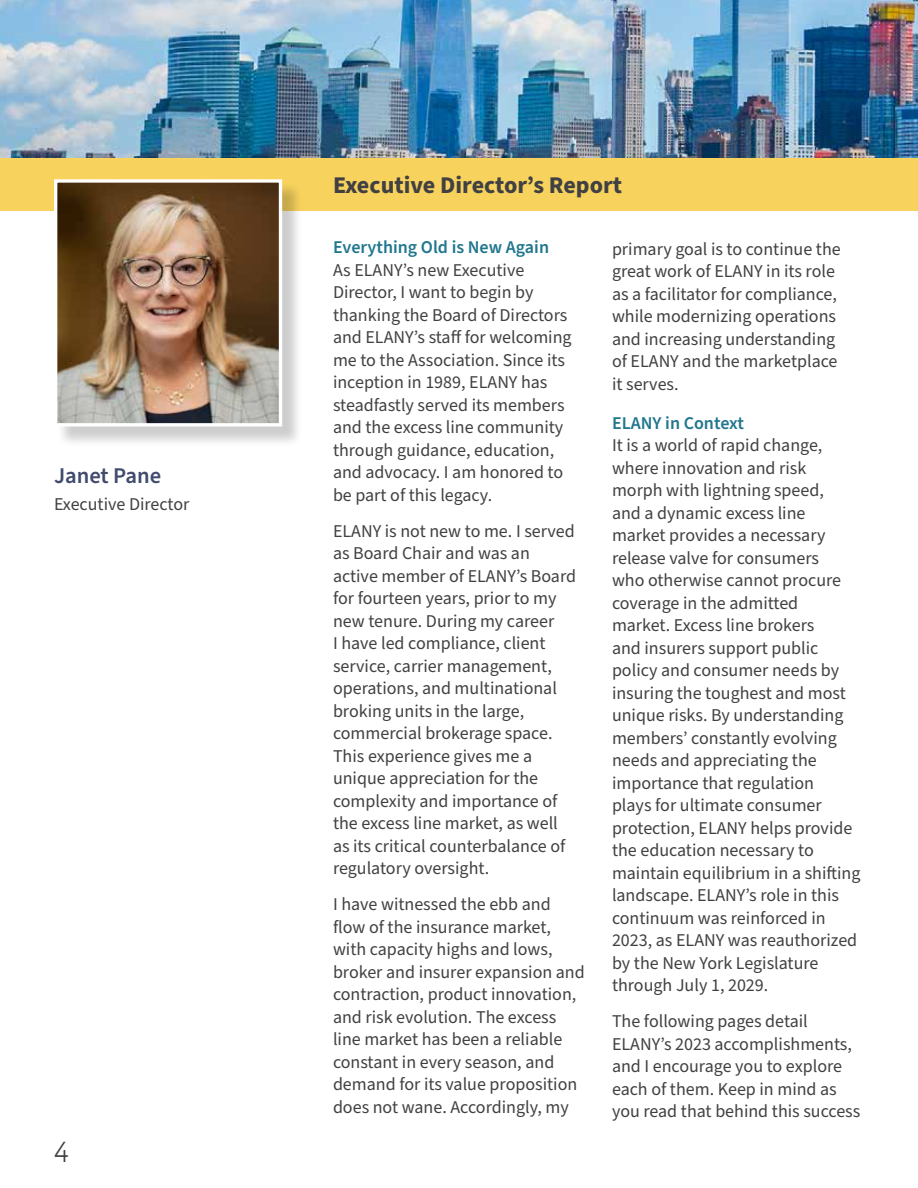
<style>
.page{position:relative;width:918px;height:1188px;background:#fff}
.page>*{position:absolute;margin:0;border:0;box-sizing:border-box;transform-origin:0 0}
.t1{font:300 27px "Heron Sans";color:#414042}
.t2{font:700 24px "Source Sans Pro";color:#414042}
.t3{font:600 22.5px "Source Sans Pro";color:#414b6e}
.t4{font:18px/22.5px "Source Sans Pro";color:#414042}
.t5{font:600 18px "Source Sans Pro";color:#21778e}
</style>
<div class="page">
<img style="left:0;top:0;width:918px;height:159px">
<div style="left:0;top:159px;width:918px;height:52px;background:#f7d35e"></div>
<div style="left:56px;top:182px;width:247px;height:265px;background:#000;opacity:.2"></div>
<img style="left:58px;top:183px;width:220px;height:240px">
<div style="left:54px;top:179px;width:228px;height:248px;border:3px solid #fff"></div>
<p class="t3" style="left:54px;top:461px;width:109px">Janet Pane</p>
<p class="t4" style="left:54px;top:493px;width:137px">Executive Director</p>
<h1 class="t1" style="left:54px;top:1135px;width:16px">4</h1>
<h2 class="t2" style="left:333px;top:169px;width:291px">Executive Director’s Report</h2>
<p class="t5" style="left:333px;top:235px;width:218px">Everything Old is New Again</p>
<p class="t4" style="left:333px;top:259px;width:240px">As ELANY’s new Executive<br>Director, I want to begin by thanking the Board of Directors and ELANY’s staff for welcoming me to the Association. Since its inception in 1989, ELANY has steadfastly served its members and the excess line community through guidance, education, and advocacy. I am honored to be part of this legacy.</p>
<p class="t4" style="left:333px;top:520px;width:245px">ELANY is not new to me. I served as Board Chair and was an active member of ELANY’s Board for fourteen years, prior to my new tenure. During my career<br>I have led compliance, client service, carrier management, operations, and multinational broking units in the large, commercial brokerage space.<br>This experience gives me a unique appreciation for the complexity and importance of the excess line market, as well as its critical counterbalance of regulatory oversight.</p>
<p class="t4" style="left:333px;top:894px;width:253px">I have witnessed the ebb and flow of the insurance market, with capacity highs and lows, broker and insurer expansion and contraction, product innovation, and risk evolution. The excess line market has been a reliable constant in every season, and demand for its value proposition does not wane. Accordingly, my</p>
<p class="t4" style="left:612px;top:238px;width:230px">primary goal is to continue the great work of ELANY in its role as a facilitator for compliance, while modernizing operations and increasing understanding of ELANY and the marketplace it serves.</p>
<p class="t5" style="left:612px;top:411px;width:134px">ELANY in Context</p>
<p class="t4" style="left:612px;top:435px;width:250px">It is a world of rapid change, where innovation and risk morph with lightning speed,<br>and a dynamic excess line market provides a necessary release valve for consumers<br>who otherwise cannot procure coverage in the admitted market. Excess line brokers<br>and insurers support public policy and consumer needs by insuring the toughest and most unique risks. By understanding members’ constantly evolving needs and appreciating the importance that regulation<br>plays for ultimate consumer protection, ELANY helps provide the education necessary to maintain equilibrium in a shifting landscape. ELANY’s role in this continuum was reinforced in<br>2023, as ELANY was reauthorized by the New York Legislature through July 1, 2029.</p>
<p class="t4" style="left:612px;top:1011px;width:250px">The following pages detail<br>ELANY’s 2023 accomplishments, and I encourage you to explore each of them. Keep in mind as you read that behind this success</p>
</div>
